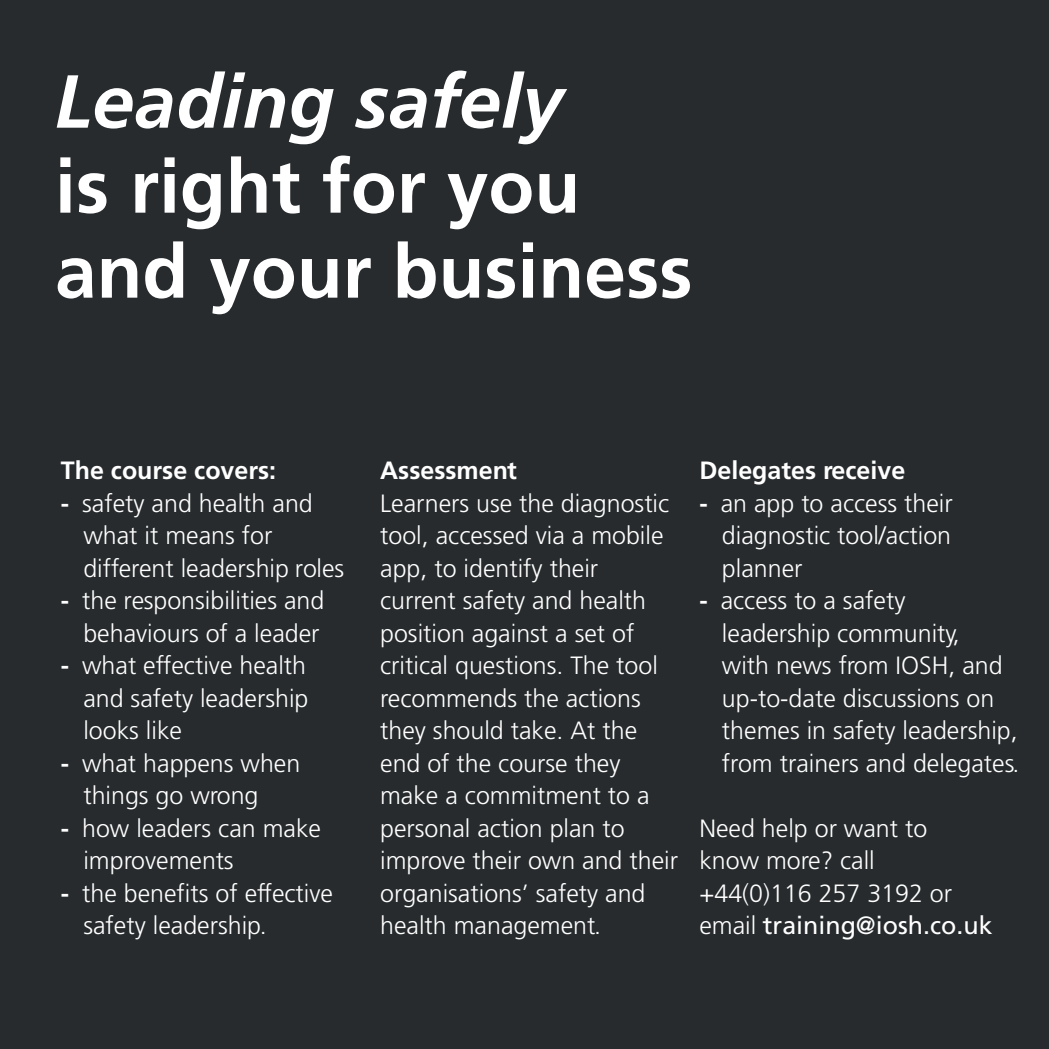
<style>
.page{position:relative;width:1049px;height:1049px;background:#272b2d}
.page>*{position:absolute;margin:0;border:0;box-sizing:border-box;transform-origin:0 0}
.t1{font:700 75px/85px "Frutiger";color:#fff}
.t2{font:italic 700 75px "Frutiger";color:#fff}
.t3{font:300 25px/32.5px "Frutiger";color:#fff}
.t4{font:700 25px "Frutiger";color:#fff}
.s1{font-weight:700}
.s2{font-weight:400}
</style>
<div class="page">
<h1 class="t2" style="left:55px;top:58px;width:510px">Leading safely</h1>
<h1 class="t1" style="left:55px;top:144px;width:639px">is right for you and your business</h1>
<p class="t4" style="left:61px;top:456px;width:217px">The course covers:</p>
<p class="t3" style="left:83px;top:487px;width:262px;text-indent:-22px"><span class="s1">-</span> safety and health and what it means for different leadership roles</p>
<p class="t3" style="left:61px;top:585px;width:265px;text-align:right"><span class="s1">-</span> the responsibilities and behaviours of a leader</p>
<p class="t3" style="left:83px;top:650px;width:227px;text-align:justify;text-indent:-22px"><span class="s1">-</span> what effective health and safety leadership looks like</p>
<p class="t3" style="left:83px;top:747px;width:218px;text-indent:-22px"><span class="s1">-</span> what happens when things go wrong</p>
<p class="t3" style="left:83px;top:812px;width:239px;text-indent:-22px"><span class="s1">-</span> how leaders can make improvements</p>
<p class="t3" style="left:83px;top:877px;width:251px;text-indent:-22px"><span class="s1">-</span> the benefits of effective safety leadership.</p>
<p class="t4" style="left:380px;top:456px;width:138px">Assessment</p>
<p class="t3" style="left:380px;top:487px;width:299px">Learners use the diagnostic tool, accessed via a mobile app, to identify their current safety and health position against a set of critical questions. The tool recommends the actions they should take. At the end of the course they make a commitment to a personal action plan to improve their own and their organisations’ safety and health management.</p>
<p class="t4" style="left:699px;top:456px;width:207px">Delegates receive</p>
<p class="t3" style="left:722px;top:487px;width:232px;text-align:justify;text-indent:-22px"><span class="s1">-</span> an app to access their diagnostic tool/action planner</p>
<p class="t3" style="left:722px;top:585px;width:299px;text-indent:-22px"><span class="s1">-</span> access to a safety leadership community,<br>with news from IOSH, and up-to-date discussions on themes in safety leadership, from trainers and delegates.</p>
<p class="t3" style="left:699px;top:812px;width:295px">Need help or want to know more? call +44(0)116 257 3192 or email <span class="s2">training@iosh.co.uk</span></p>
</div>
